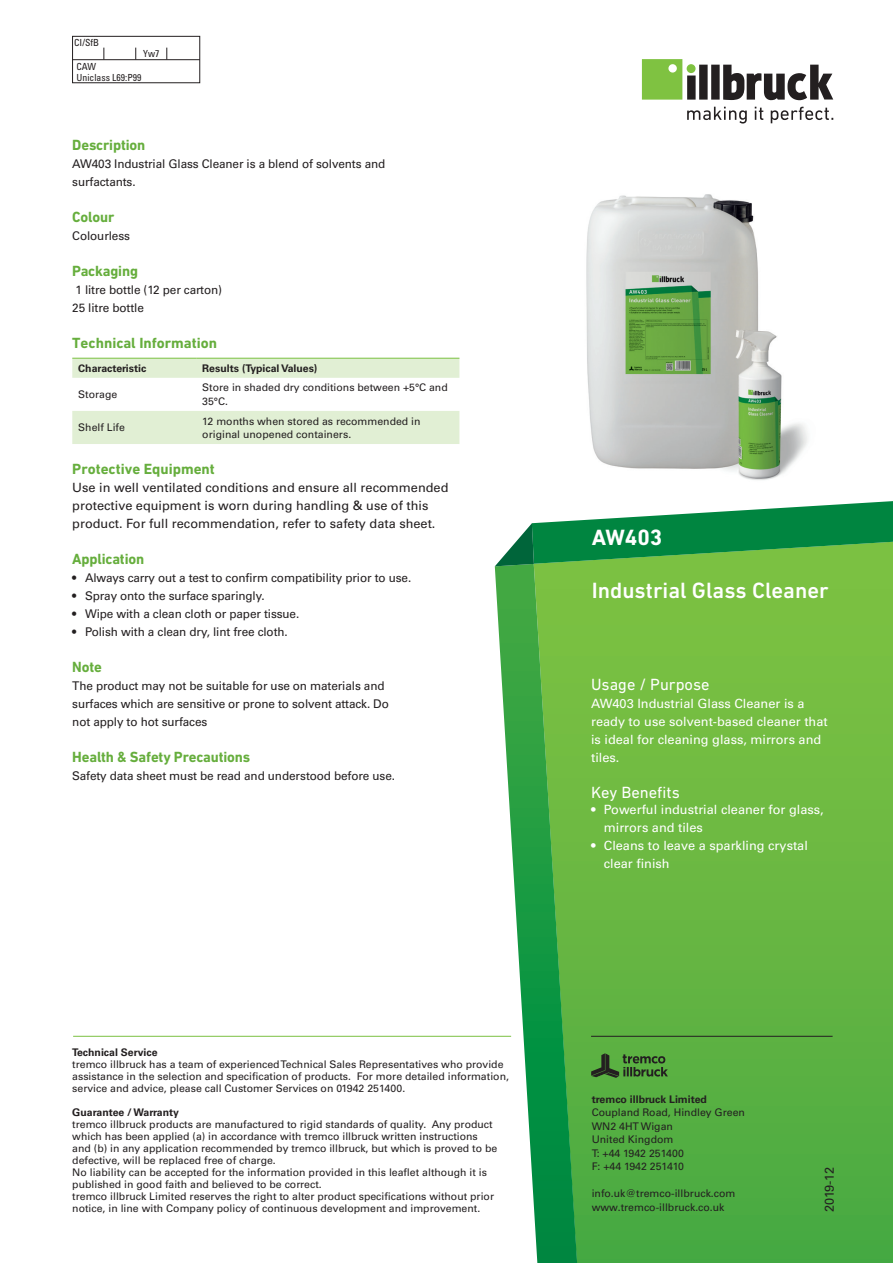
<style>
.page{position:relative;width:893px;height:1263px;background:#fff}
.page>*{position:absolute;margin:0;border:0;box-sizing:border-box;transform-origin:0 0}
.t1{font:500 22.5px "DIN Next W1 G";color:#fff}
.t2{font:700 22.5px "DIN Next W1 G";color:#fff}
.t3{font:16.5px "DIN Next W1 G";color:#fff}
.t4{font:700 15px "DIN Next W1 G";letter-spacing:-.01em;color:#66ae3d}
.t5{font:12.75px/18px "Univers LTCYR 55 Roman";color:#fff}
.t6{font:12.75px/18px "Univers LTCYR 55 Roman";color:#231f20}
.t7{font:12px/18px "Univers LTCYR 55 Roman";letter-spacing:-.01em;color:#231f20}
.t8{font:10.5px/12px "Univers LTCYR 55 Roman";color:#231f20}
.t9{font:700 10.5px "Univers LTCYR 65";color:#231f20}
.t10{font:condensed 9.75px/11.7px "Univers LTCYR 57";color:#231f20}
</style>
<div class="page">
<svg style="left:642px;top:59px;width:191px;height:41px"></svg>
<svg style="left:687px;top:107px;width:60px;height:17px"></svg>
<svg style="left:755px;top:107px;width:8px;height:13px"></svg>
<svg style="left:771px;top:107px;width:62px;height:16px"></svg>
<svg style="left:578px;top:566px;width:315px;height:697px;background:#65b641"></svg>
<svg style="left:495px;top:566px;width:83px;height:697px"></svg>
<svg style="left:495px;top:501px;width:398px;height:65px"></svg>
<hr style="left:73px;top:1036px;width:438px;height:1px;background:#7bc142">
<svg style="left:591px;top:1053px;width:77px;height:25px;background:#477e36"></svg>
<hr style="left:591px;top:1036px;width:242px;height:1px;background:#231f20">
<svg style="left:72px;top:359px;width:387px;height:85px"></svg>
<hr style="left:72px;top:358px;width:124px;height:1px;background:#7bc142">
<hr style="left:196px;top:358px;width:263px;height:1px;background:#7bc142">
<div style="left:72px;top:36px;width:128px;height:47px;border:1px solid #231f20"></div>
<hr style="left:72px;top:59px;width:128px;height:1px;background:#231f20">
<svg style="left:104px;top:48px;width:1px;height:12px"></svg>
<svg style="left:135px;top:48px;width:1px;height:12px"></svg>
<svg style="left:167px;top:48px;width:1px;height:12px"></svg>
<img style="left:586px;top:194px;width:222px;height:286px">
<p class="t10" style="left:74px;top:37px;width:26px">CI/SfB</p>
<p class="t10" style="left:77px;top:60px;width:66px">CAW<br>Uniclass L69:P99</p>
<p class="t10" style="left:143px;top:47px;width:18px">Yw7</p>
<h3 class="t4" style="left:72px;top:136px;width:75px">Description</h3>
<p class="t7" style="left:72px;top:154px;width:315px">AW403 Industrial Glass Cleaner is a blend of solvents and surfactants.</p>
<h3 class="t4" style="left:72px;top:208px;width:44px">Colour</h3>
<p class="t7" style="left:72px;top:226px;width:59px">Colourless</p>
<h3 class="t4" style="left:72px;top:262px;width:67px">Packaging</h3>
<p class="t7" style="left:72px;top:280px;width:151px">1 litre bottle (12 per carton)<br>25 litre bottle</p>
<h3 class="t4" style="left:72px;top:334px;width:146px">Technical Information</h3>
<p class="t9" style="left:78px;top:361px;width:70px">Characteristic</p>
<p class="t9" style="left:202px;top:361px;width:117px">Results (Typical Values)</p>
<p class="t8" style="left:78px;top:388px;width:41px">Storage</p>
<p class="t8" style="left:202px;top:380px;width:247px;line-height:13.5px">Store in shaded dry conditions between +5°C and<br>35°C.</p>
<p class="t8" style="left:78px;top:421px;width:48px">Shelf Life</p>
<p class="t8" style="left:202px;top:414px;width:220px;line-height:13.5px">12 months when stored as recommended in original unopened containers.</p>
<h3 class="t4" style="left:72px;top:460px;width:144px">Protective Equipment</h3>
<p class="t6" style="left:72px;top:477px;width:378px">Use in well ventilated conditions and ensure all recommended protective equipment is worn during handling &amp; use of this product. For full recommendation, refer to safety data sheet.</p>
<h3 class="t4" style="left:72px;top:550px;width:73px">Application</h3>
<p class="t7" style="left:72px;top:568px;width:340px">• Always carry out a test to confirm compatibility prior to use.</p>
<p class="t7" style="left:72px;top:586px;width:194px">• Spray onto the surface sparingly.</p>
<p class="t7" style="left:72px;top:604px;width:229px">• Wipe with a clean cloth or paper tissue.</p>
<p class="t7" style="left:72px;top:622px;width:217px">• Polish with a clean dry, lint free cloth.</p>
<h3 class="t4" style="left:72px;top:658px;width:31px">Note</h3>
<p class="t7" style="left:72px;top:676px;width:318px">The product may not be suitable for use on materials and surfaces which are sensitive or prone to solvent attack. Do not apply to hot surfaces</p>
<h3 class="t4" style="left:72px;top:748px;width:179px">Health &amp; Safety Precautions</h3>
<p class="t7" style="left:72px;top:766px;width:324px">Safety data sheet must be read and understood before use.</p>
<p class="t9" style="left:72px;top:1045px;width:87px">Technical Service</p>
<p class="t8" style="left:72px;top:1058px;width:438px">tremco illbruck has a team of experienced Technical Sales Representatives who provide assistance in the selection and specification of products. For more detailed information, service and advice, please call Customer Services on 01942 251400.</p>
<p class="t9" style="left:72px;top:1105px;width:108px">Guarantee / Warranty</p>
<p class="t8" style="left:72px;top:1118px;width:426px">tremco illbruck products are manufactured to rigid standards of quality. Any product which has been applied (a) in accordance with tremco illbruck written instructions and (b) in any application recommended by tremco illbruck, but which is proved to be defective, will be replaced free of charge.<br>No liability can be accepted for the information provided in this leaflet although it is published in good faith and believed to be correct.<br>tremco illbruck Limited reserves the right to alter product specifications without prior notice, in line with Company policy of continuous development and improvement.</p>
<h1 class="t2" style="left:592px;top:524px;width:72px">AW403</h1>
<h1 class="t1" style="left:592px;top:578px;width:238px">Industrial Glass Cleaner</h1>
<h2 class="t3" style="left:591px;top:674px;width:120px">Usage / Purpose</h2>
<p class="t5" style="left:591px;top:693px;width:238px">AW403 Industrial Glass Cleaner is a ready to use solvent-based cleaner that is ideal for cleaning glass, mirrors and tiles.</p>
<h2 class="t3" style="left:591px;top:782px;width:90px">Key Benefits</h2>
<p class="t5" style="left:604px;top:800px;width:221px;text-indent:-13px">• Powerful industrial cleaner for glass, mirrors and tiles</p>
<p class="t5" style="left:604px;top:836px;width:206px;text-indent:-13px">• Cleans to leave a sparkling crystal clear finish</p>
<p class="t9" style="left:592px;top:1091px;width:117px">tremco illbruck Limited</p>
<p class="t8" style="left:592px;top:1105px;width:155px;line-height:13.5px">Coupland Road, Hindley Green<br>WN2 4HT Wigan<br>United Kingdom<br>T: +44 1942 251400<br>F: +44 1942 251410</p>
<p class="t8" style="left:592px;top:1186px;width:145px;line-height:13.5px">info.uk@tremco-illbruck.com www.tremco-illbruck.co.uk</p>
<p class="t6" style="left:820px;top:1212px;width:46px;rotate:-90deg">2019-12</p>
</div>
